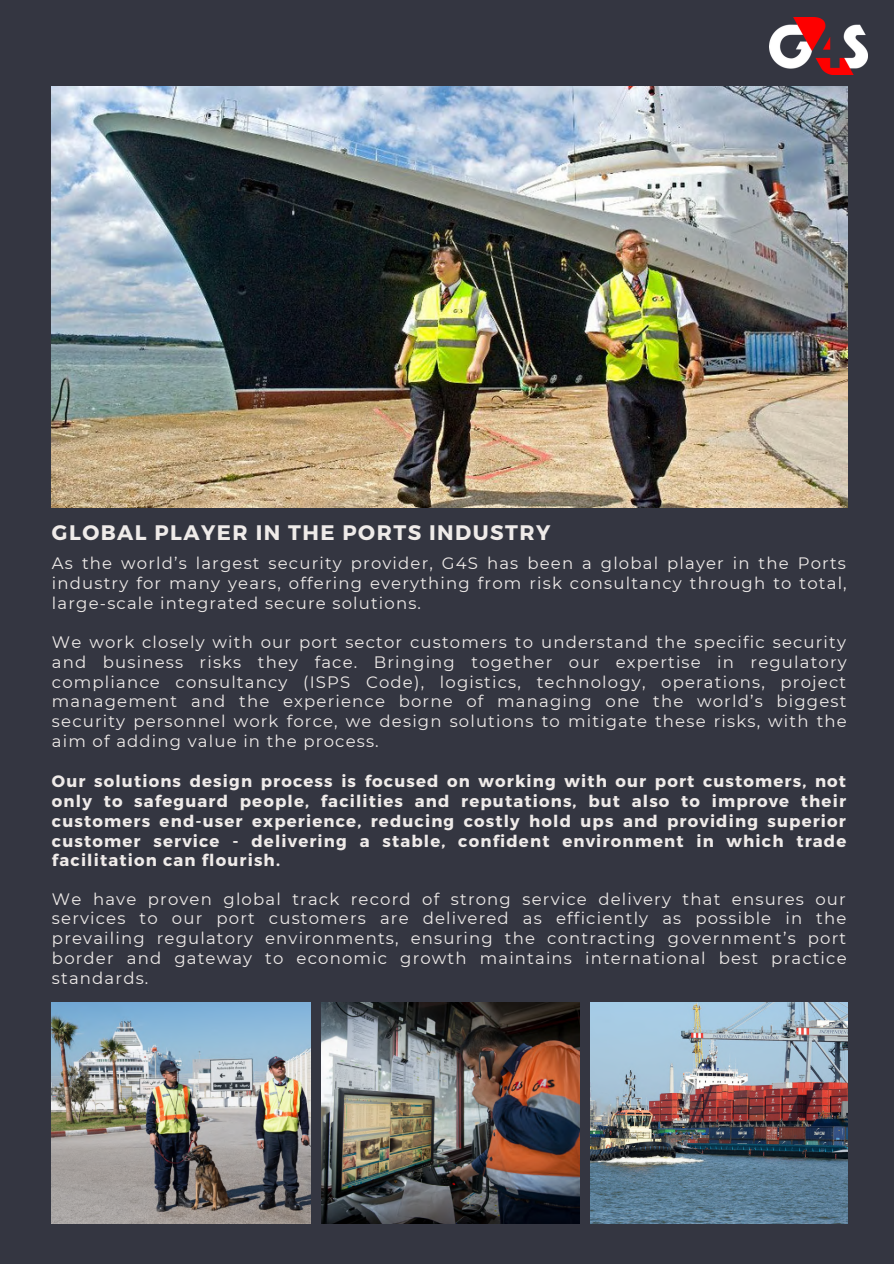
<style>
.page{position:relative;width:894px;height:1264px;background:#fff}
.page>*{position:absolute;margin:0;border:0;box-sizing:border-box;transform-origin:0 0}
.t1{font:700 21px "Montserrat";letter-spacing:.07em;color:#efebe9}
.t2{font:16.5px/19.6px "Montserrat";letter-spacing:.07em;color:#efebe9;text-align:justify}
.t3{font:700 16.5px/19.6px "Montserrat";letter-spacing:.07em;color:#efebe9;text-align:justify}
</style>
<div class="page">
<div style="left:0;top:0;width:893px;height:1263px;background:#343641"></div>
<img style="left:52px;top:1002px;width:258px;height:221px">
<img style="left:321px;top:1002px;width:258px;height:221px">
<img style="left:590px;top:1002px;width:257px;height:221px">
<img style="left:52px;top:86px;width:795px;height:421px">
<img style="left:769px;top:17px;width:98px;height:58px">
<p class="t1" style="left:52px;top:518px;width:500px">GLOBAL PLAYER IN THE PORTS INDUSTRY</p>
<p class="t2" style="left:52px;top:553px;width:796px">As the world’s largest security provider, G4S has been a global player in the Ports industry for many years, offering everything from risk consultancy through to total, large-scale integrated secure solutions.</p>
<p class="t2" style="left:52px;top:632px;width:796px">We work closely with our port sector customers to understand the specific security and business risks they face. Bringing together our expertise in regulatory compliance consultancy (ISPS Code), logistics, technology, operations, project management and the experience borne of managing one the world’s biggest security personnel work force, we design solutions to mitigate these risks, with the aim of adding value in the process.</p>
<p class="t3" style="left:52px;top:770px;width:795px">Our solutions design process is focused on working with our port customers, not only to safeguard people, facilities and reputations, but also to improve their customers end-user experience, reducing costly hold ups and providing superior customer service - delivering a stable, confident environment in which trade facilitation can flourish.</p>
<p class="t2" style="left:52px;top:888px;width:796px">We have proven global track record of strong service delivery that ensures our services to our port customers are delivered as efficiently as possible in the prevailing regulatory environments, ensuring the contracting government’s port border and gateway to economic growth maintains international best practice standards.</p>
</div>
